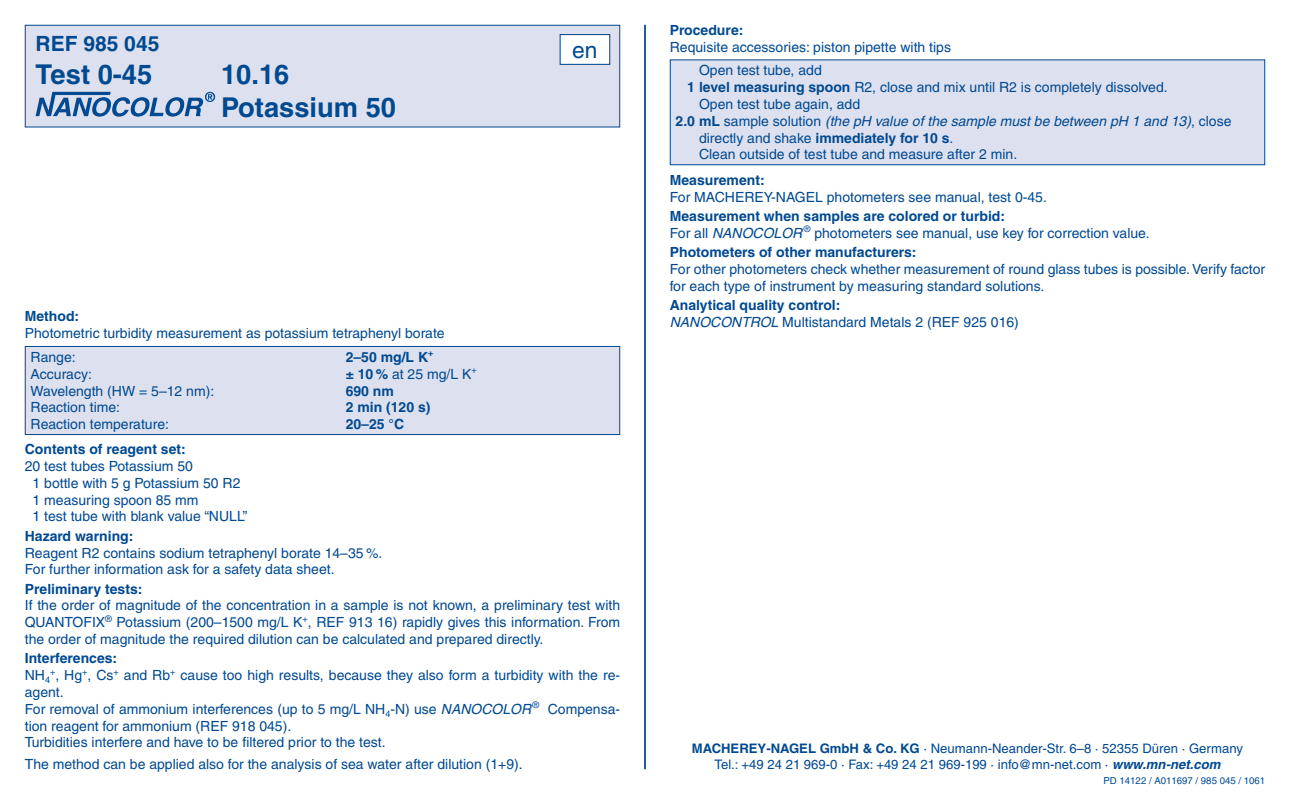
<style>
.page{position:relative;width:1290px;height:794px;background:#fff}
.page>*{position:absolute;margin:0;border:0;box-sizing:border-box;transform-origin:0 0}
.t1{font:700 27.3px/32.9px "Helvetica LT Pro";color:#014990}
.t2{font:22.75px "Helvetica LT Pro";color:#014990}
.t3{font:700 21px "Helvetica LT Pro";color:#014990}
.t4{font:14px/16.8px "Helvetica LT Pro";color:#014990}
.t5{font:700 14px "Helvetica LT Pro";color:#014990}
.t6{font:italic 14px "Helvetica LT Pro";color:#014990}
.t7{font:13.12px/15.8px "Helvetica LT Pro";color:#014990;text-align:center}
.t8{font:9.62px "Helvetica LT Pro";color:#014990}
.s1{font-weight:700}
.s2{font-style:italic}
.s3{font-weight:700;font-style:normal}
.s4{font-style:normal}
.s5{font-weight:700;font-style:italic}
</style>
<div class="page">
<hr style="left:644px;top:25px;width:2px;height:744px;background:#014990">
<div style="left:25px;top:25px;width:595px;height:102px;background:#dde1ef"></div>
<svg style="left:36px;top:92px;width:179px;height:25px"></svg>
<div style="left:25px;top:25px;width:595px;height:102px;border:1px solid #014990"></div>
<div style="left:560px;top:35px;width:50px;height:29px;background:#fff"></div>
<div style="left:560px;top:34px;width:50px;height:31px;border:1px solid #014990"></div>
<div style="left:25px;top:346px;width:595px;height:88px;background:#dde1ef"></div>
<div style="left:25px;top:346px;width:595px;height:89px;border:1px solid #014990"></div>
<div style="left:670px;top:60px;width:595px;height:105px;background:#dde1ef"></div>
<div style="left:670px;top:59px;width:595px;height:106px;border:1px solid #014990"></div>
<h3 class="t3" style="left:36px;top:30px;width:125px">REF 985 045</h3>
<h1 class="t1" style="left:36px;top:58px;width:118px">Test 0-45</h1>
<h1 class="t1" style="left:221px;top:58px;width:176px">10.16<br>Potassium 50</h1>
<p class="t5" style="left:25px;top:308px;width:56px">Method:</p>
<p class="t4" style="left:31px;top:321px;width:416px;line-height:23.6px;text-indent:-6px">Photometric turbidity measurement as potassium tetraphenyl borate<br>Range:</p>
<p class="t5" style="left:346px;top:348px;width:89px">2–50 mg/L K<sup>+</sup></p>
<h2 class="t2" style="left:572px;top:36px;width:27px">en</h2>
<p class="t4" style="left:31px;top:365px;width:63px">Accuracy:</p>
<p class="t4" style="left:346px;top:365px;width:133px"><span class="s1">± 10 %</span> at 25 mg/L K<sup>+</sup></p>
<p class="t4" style="left:31px;top:382px;width:185px">Wavelength (HW = 5–12 nm):</p>
<p class="t5" style="left:346px;top:382px;width:50px">690 nm</p>
<p class="t4" style="left:31px;top:399px;width:91px">Reaction time:</p>
<p class="t5" style="left:346px;top:399px;width:86px">2 min (120 s)</p>
<p class="t4" style="left:31px;top:416px;width:140px">Reaction temperature:</p>
<p class="t5" style="left:346px;top:416px;width:60px">20–25 °C</p>
<p class="t5" style="left:25px;top:441px;width:163px">Contents of reagent set:</p>
<p class="t4" style="left:33px;top:458px;width:216px;text-indent:-8px">20 test tubes Potassium 50<br>1 bottle with 5 g Potassium 50 R2<br>1 measuring spoon 85 mm<br>1 test tube with blank value “NULL”</p>
<p class="t5" style="left:25px;top:527px;width:110px">Hazard warning:</p>
<p class="t4" style="left:25px;top:544px;width:359px">Reagent R2 contains sodium tetraphenyl borate 14–35 %.<br>For further information ask for a safety data sheet.</p>
<p class="t5" style="left:25px;top:580px;width:119px">Preliminary tests:</p>
<p class="t4" style="left:25px;top:597px;width:597px;text-align:justify">If the order of magnitude of the concentration in a sample is not known, a preliminary test with QUANTOFIX<sup>®</sup> Potassium (200–1500 mg/L K<sup>+</sup>, REF 913 16) rapidly gives this information. From the order of magnitude the required dilution can be calculated and prepared directly.</p>
<p class="t4" style="left:25px;top:650px;width:597px"><span class="s1">Interferences:<br></span>NH<sub>4</sub><sup>+</sup>, Hg<sup>+</sup>, Cs<sup>+</sup> and Rb<sup>+</sup> cause too high results, because they also form a turbidity with the re&shy;agent.<br>For removal of ammonium interferences (up to 5 mg/L NH<sub>4</sub>-N) use <span class="s2">NANOCOLOR</span> <sup>®</sup> Compensa&shy;tion reagent for ammonium (REF 918 045).<br>Turbidities interfere and have to be filtered prior to the test.</p>
<p class="t4" style="left:25px;top:756px;width:499px">The method can be applied also for the analysis of sea water after dilution (1+9).</p>
<p class="t5" style="left:670px;top:21px;width:75px">Procedure:</p>
<p class="t4" style="left:699px;top:35px;width:253px;line-height:23.6px;text-indent:-29px">Requisite accessories: piston pipette with tips<br>Open test tube, add</p>
<p class="t4" style="left:687px;top:79px;width:482px"><span class="s1">1 level measuring spoon</span> R2, close and mix until R2 is completely dissolved.</p>
<p class="t4" style="left:699px;top:96px;width:163px">Open test tube again, add</p>
<p class="t6" style="left:676px;top:113px;width:557px"><span class="s3">2.0 mL</span> <span class="s4">sample solution</span> (the pH value of the sample must be between pH 1 and 13)<span class="s4">, close</span></p>
<p class="t4" style="left:699px;top:129px;width:256px">directly and shake <span class="s1">immediately for 10 s</span>.</p>
<p class="t4" style="left:699px;top:146px;width:320px">Clean outside of test tube and measure after 2 min.</p>
<p class="t5" style="left:670px;top:171px;width:96px">Measurement:</p>
<p class="t4" style="left:670px;top:188px;width:379px">For MACHEREY-NAGEL photometers see manual, test 0-45.</p>
<p class="t4" style="left:670px;top:208px;width:481px"><span class="s1">Measurement when samples are colored or turbid:<br></span>For all <span class="s2">NANOCOLOR</span> <sup>®</sup> photometers see manual, use key for correction value.</p>
<p class="t5" style="left:670px;top:244px;width:248px">Photometers of other manufacturers:</p>
<p class="t4" style="left:670px;top:260px;width:597px">For other photometers check whether measurement of round glass tubes is possible. Verify factor for each type of instrument by measuring standard solutions.</p>
<p class="t4" style="left:670px;top:297px;width:351px"><span class="s1">Analytical quality control:<br></span><span class="s2">NANOCONTROL</span> Multistandard Metals 2 (REF 925 016)</p>
<p class="t7" style="left:692px;top:741px;width:553px"><span class="s1">MACHEREY-NAGEL GmbH &amp; Co. KG</span> · Neumann-Neander-Str. 6–8 · 52355 Düren · Germany<br>Tel.: +49 24 21 969-0 · Fax: +49 24 21 969-199 · info@mn-net.com · <span class="s5">www.mn-net.com</span></p>
<p class="t8" style="left:1103px;top:774px;width:163px">PD 14122 / A011697 / 985 045 / 1061</p>
</div>
